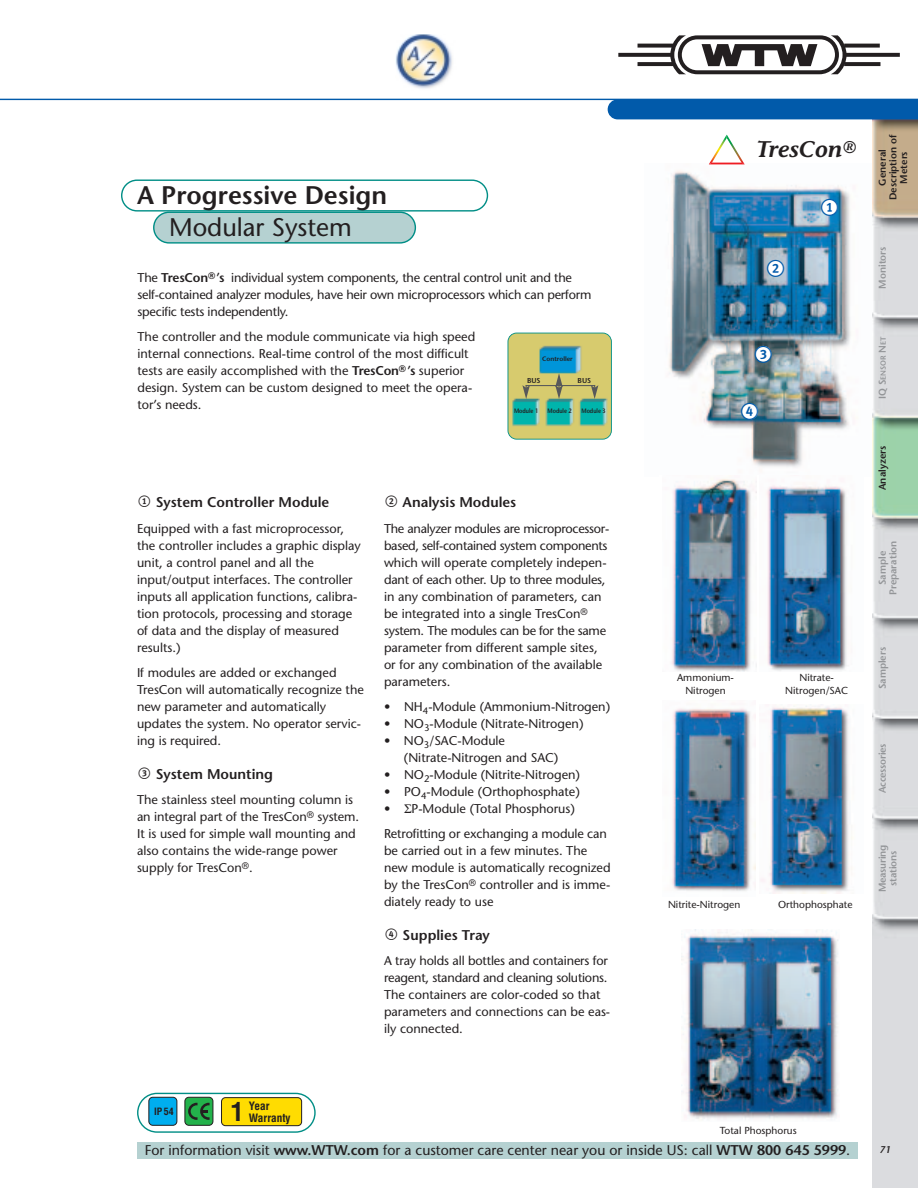
<style>
.page{position:relative;width:918px;height:1188px;background:#fff}
.page>*{position:absolute;margin:0;border:0;box-sizing:border-box;transform-origin:0 0}
.t1{font:600 25.5px "Stone Sans";color:#231f20}
.t2{font:25.5px "Stone Sans";color:#231f20}
.t3{font:700 condensed 25.5px "Helvetica";color:#231f20}
.t4{font:italic 600 22.65px "Stone Informal";color:#231f20}
.t5{font:14.1px "Stone Sans";color:#231f20}
.t6{font:600 14.1px "Stone Sans";color:#231f20}
.t7{font:12.75px/17px "Stone Sans";color:#231f20}
.t8{font:700 condensed 11.25px/11.2px "Helvetica";color:#231f20}
.t9{font:10.2px/12.8px "Stone Sans";color:#231f20;text-align:center}
.t10{font:600 9.9px/10.6px "Stone Sans";color:#231f20;text-align:center}
.t11{font:600 9.9px/10.6px "Stone Sans";letter-spacing:-.005em;color:#939598;text-align:center}
.t12{font:600 9.9px/10.6px "Stone Sans";letter-spacing:-.025em;color:#939598;text-align:center}
.t13{font:700 condensed 9.9px "Helvetica";color:#231f20}
.t14{font:italic 600 9.75px "Stone Sans";color:#231f20}
.t15{font:600 7.35px "Stone Sans";color:#939598}
.t16{font:600 7.05px "Stone Sans";color:#231f20}
.t17{font:600 6.45px "Stone Sans";color:#231f20;scale:.85 1}
.t18{font:600 6.45px "Stone Sans";color:#231f20}
.s1{font-weight:600}
.s2{font-size:9.9px}
</style>
<div class="page">
<img style="left:669px;top:164px;width:182px;height:304px">
<img style="left:671px;top:479px;width:86px;height:193px">
<img style="left:767px;top:485px;width:80px;height:186px">
<img style="left:672px;top:708px;width:83px;height:183px">
<img style="left:760px;top:706px;width:92px;height:187px">
<img style="left:682px;top:929px;width:156px;height:191px">
<img style="left:872px;top:119px;width:46px;height:1069px">
<hr style="left:0;top:99px;width:918px;height:1px;background:#015aaa">
<svg style="left:618px;top:35px;width:282px;height:40px"></svg>
<div style="left:137px;top:1142px;width:721px;height:17px;background:#b5d1d1"></div>
<div style="left:608px;top:100px;width:310px;height:19px;background:#015aaa"></div>
<img style="left:711px;top:135px;width:32px;height:26px">
<svg style="left:709px;top:161px;width:36px;height:3px"></svg>
<svg style="left:121px;top:180px;width:367px;height:64px"></svg>
<img style="left:508px;top:333px;width:103px;height:106px;border-radius:9px">
<div style="left:508px;top:333px;width:104px;height:107px;border:2px solid #008e86;border-radius:9px"></div>
<svg style="left:555px;top:373px;width:8px;height:26px"></svg>
<hr style="left:526px;top:385px;width:69px;height:1px;background:#57585a">
<svg style="left:522px;top:385px;width:8px;height:14px"></svg>
<svg style="left:591px;top:385px;width:7px;height:14px"></svg>
<svg style="left:137px;top:1093px;width:179px;height:40px"></svg>
<img style="left:396px;top:34px;width:56px;height:55px">
<svg style="left:821px;top:199px;width:17px;height:17px"></svg>
<svg style="left:767px;top:260px;width:17px;height:17px"></svg>
<svg style="left:755px;top:345px;width:17px;height:18px"></svg>
<svg style="left:741px;top:403px;width:17px;height:17px"></svg>
<h1 class="t1" style="left:137px;top:185px;width:252px">A Progressive Design</h1>
<h1 class="t2" style="left:169px;top:217px;width:184px">Modular System</h1>
<p class="t7" style="left:138px;top:270px;width:455px">The <span class="s1">TresCon</span><sup>®</sup><span class="s1">’s</span> individual system components, the central control unit and the self-contained analyzer modules, have heir own microprocessors which can perform specific tests independently.</p>
<p class="t7" style="left:138px;top:330px;width:339px">The controller and the module communicate via high speed internal connections. Real-time control of the most difficult tests are easily accomplished with the <span class="s1">TresCon</span><sup>®</sup><span class="s1">’s</span> superior design. System can be custom designed to meet the opera&shy;tor’s needs.</p>
<p class="t18" style="left:542px;top:357px;width:32px">Controller</p>
<p class="t16" style="left:527px;top:378px;width:15px">BUS</p>
<p class="t16" style="left:578px;top:377px;width:15px">BUS</p>
<p class="t17" style="left:514px;top:409px;width:30px">Module 1</p>
<p class="t17" style="left:547px;top:409px;width:30px">Module 2</p>
<p class="t17" style="left:581px;top:409px;width:30px">Module 3</p>
<p class="t6" style="left:156px;top:497px;width:175px">System Controller Module</p>
<p class="t7" style="left:137px;top:521px;width:225px">Equipped with a fast microprocessor, the controller includes a graphic display unit, a control panel and all the input/output interfaces. The controller inputs all application functions, calibra&shy;tion protocols, processing and storage of data and the display of measured results.)</p>
<p class="t7" style="left:137px;top:665px;width:228px">If modules are added or exchanged TresCon will automatically recognize the new parameter and automatically updates the system. No operator servic&shy;ing is required.</p>
<p class="t6" style="left:137px;top:768px;width:138px">✓ System Mounting</p>
<p class="t7" style="left:137px;top:793px;width:224px">The stainless steel mounting column is an integral part of the TresCon<sup>®</sup> system.<br>It is used for simple wall mounting and also contains the wide-range power supply for TresCon<sup>®</sup>.</p>
<p class="t6" style="left:403px;top:497px;width:115px">Analysis Modules</p>
<p class="t7" style="left:384px;top:521px;width:227px">The analyzer modules are microprocessor&shy;based, self-contained system components which will operate completely indepen&shy;dant of each other. Up to three modules, in any combination of parameters, can be integrated into a single TresCon<sup>® </sup>system. The modules can be for the same parameter from different sample sites, or for any combination of the available parameters.</p>
<p class="t7" style="left:384px;top:699px;width:228px">• NH<sub>4</sub>-Module (Ammonium-Nitrogen)</p>
<p class="t7" style="left:384px;top:716px;width:201px">• NO<sub>3</sub>-Module (Nitrate-Nitrogen)</p>
<p class="t7" style="left:404px;top:733px;width:156px;text-indent:-20px">• NO<sub>3</sub>/SAC-Module (Nitrate-Nitrogen and SAC)</p>
<p class="t7" style="left:384px;top:767px;width:198px">• NO<sub>2</sub>-Module (Nitrite-Nitrogen)</p>
<p class="t7" style="left:384px;top:784px;width:197px">• PO<sub>4</sub>-Module (Orthophosphate)</p>
<p class="t7" style="left:384px;top:797px;width:224px;line-height:25.5px">• P-Module (Total Phosphorus)<br>Retrofitting or exchanging a module can</p>
<p class="t7" style="left:384px;top:844px;width:228px">be carried out in a few minutes. The new module is automatically recognized by the TresCon<sup>®</sup> controller and is imme&shy;diately ready to use</p>
<p class="t6" style="left:384px;top:929px;width:107px">✔ Supplies Tray</p>
<p class="t7" style="left:384px;top:954px;width:228px">A tray holds all bottles and containers for reagent, standard and cleaning solutions.<br>The containers are color-coded so that parameters and connections can be eas&shy;ily connected.</p>
<p class="t13" style="left:154px;top:1108px;width:21px">IP 54</p>
<h1 class="t3" style="left:231px;top:1102px;width:14px">1</h1>
<p class="t8" style="left:249px;top:1102px;width:43px">Year<br>Warranty</p>
<h2 class="t4" style="left:756px;top:141px;width:102px">TresCon<sup>®</sup></h2>
<p class="t9" style="left:677px;top:673px;width:58px">Ammonium-<br>Nitrogen</p>
<p class="t9" style="left:785px;top:673px;width:64px">Nitrate-<br>Nitrogen/SAC</p>
<p class="t9" style="left:668px;top:900px;width:74px">Nitrite-Nitrogen</p>
<p class="t9" style="left:778px;top:900px;width:76px">Orthophosphate</p>
<p class="t10" style="left:878px;top:200px;width:67px;rotate:-90deg">General<br>Description of<br>Meters</p>
<p class="t11" style="left:878px;top:289px;width:44px;rotate:-90deg">Monitors</p>
<p class="t15" style="left:880px;top:399px;width:64px;rotate:-90deg"><span class="s2">IQ S</span>ENSOR <span class="s2">N</span>ET</p>
<p class="t10" style="left:878px;top:490px;width:46px;rotate:-90deg">Analyzers</p>
<p class="t11" style="left:878px;top:595px;width:56px;rotate:-90deg">Sample<br>Preparation</p>
<p class="t11" style="left:878px;top:689px;width:44px;rotate:-90deg">Samplers</p>
<p class="t12" style="left:878px;top:793px;width:51px;rotate:-90deg">Accessories</p>
<p class="t12" style="left:878px;top:892px;width:49px;rotate:-90deg">Measuring stations</p>
<p class="t9" style="left:720px;top:1125px;width:79px">Total Phosphorus</p>
<p class="t5" style="left:145px;top:1145px;width:707px">For information visit <span class="s1">www.WTW.com</span> for a customer care center near you or inside US: call <span class="s1">WTW 800 645 5999</span>.</p>
<p class="t14" style="left:879px;top:1146px;width:13px">71</p>
</div>
